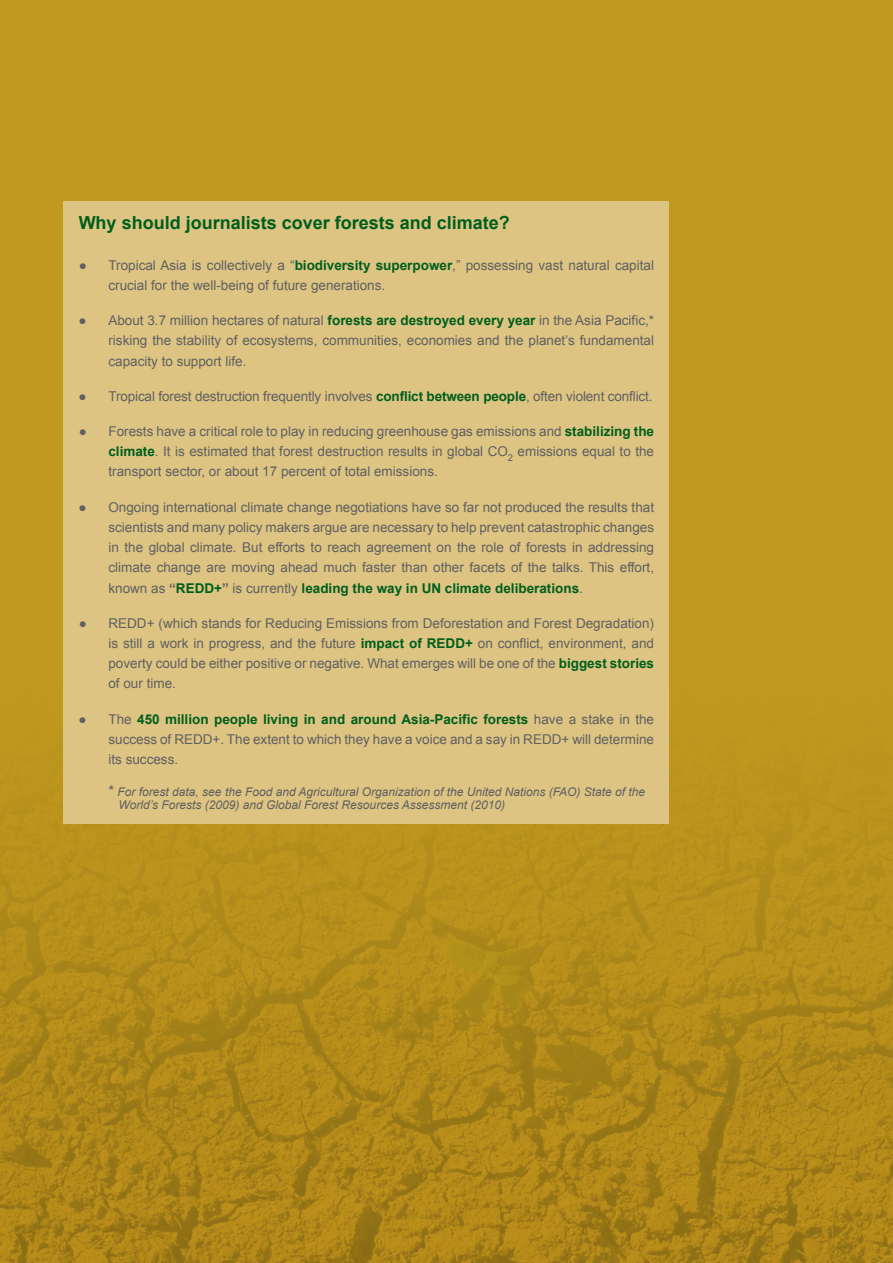
<style>
.page{position:relative;width:893px;height:1263px;background:#c1991e}
.page>*{position:absolute;margin:0;border:0;box-sizing:border-box;transform-origin:0 0}
.t1{font:700 18px "Arial";color:#005e1d}
.t2{font:13.5px/20.2px "Arial";color:#5f6062;text-align:justify}
.t3{font:italic 12px/13.2px "Arial";color:#5f6062}
.s1{font-weight:700;color:#005e1d}
.s2{font-weight:700}
.s3{font-style:normal;font-size:15px}
</style>
<div class="page">
<img style="left:0;top:672px;width:893px;height:591px">
<div style="left:64px;top:201px;width:605px;height:623px;background:#dec482"></div>
<h1 class="t1" style="left:79px;top:211px;width:433px">Why should journalists cover forests and climate?</h1>
<p class="t2" style="left:108px;top:255px;width:547px;text-indent:-30px">● Tropical Asia is collectively a “<span class="s1">biodiversity superpower</span>,” possessing vast natural capital crucial for the well-being of future generations.</p>
<p class="t2" style="left:108px;top:310px;width:547px;text-indent:-30px">● About 3.7 million hectares of natural <span class="s1">forests are destroyed every year</span> in the Asia Pacific,* risking the stability of ecosystems, communities, economies and the planet’s fundamental capacity to support life.</p>
<p class="t2" style="left:79px;top:386px;width:575px">● Tropical forest destruction frequently involves <span class="s1">conflict between people</span>, often violent conflict.</p>
<p class="t2" style="left:108px;top:421px;width:547px;text-indent:-30px">● Forests have a critical role to play in reducing greenhouse gas emissions and <span class="s1">stabilizing the climate</span>. It is estimated that forest destruction results in global CO<sub>2</sub> emissions equal to the transport sector, or about 17 percent of total emissions.</p>
<p class="t2" style="left:108px;top:497px;width:547px;text-indent:-30px">● Ongoing international climate change negotiations have so far not produced the results that scientists and many policy makers argue are necessary to help prevent catastrophic changes in the global climate. But efforts to reach agreement on the role of forests in addressing climate change are moving ahead much faster than other facets of the talks. This effort, known as <span class="s2">“</span><span class="s1">REDD+</span><span class="s2">”</span> is currently <span class="s1">leading the way in UN climate deliberations</span>.</p>
<p class="t2" style="left:108px;top:613px;width:547px;text-indent:-30px">● REDD+ (which stands for Reducing Emissions from Deforestation and Forest Degradation) is still a work in progress, and the future <span class="s1">impact of REDD+</span> on conflict, environment, and poverty could be either positive or negative. What emerges will be one of the <span class="s1">biggest stories </span>of our time.</p>
<p class="t2" style="left:108px;top:709px;width:547px;text-indent:-30px">● The <span class="s1">450 million people living in and around Asia-Pacific forests</span> have a stake in the success of REDD+. The extent to which they have a voice and a say in REDD+ will determine its success.</p>
<p class="t3" style="left:118px;top:785px;width:528px;text-indent:-10px"><span class="s3">*</span> For forest data, see the Food and Agricultural Organization of the United Nations (FAO) State of the<br>World’s Forests (2009) and Global Forest Resources Assessment (2010)</p>
</div>
